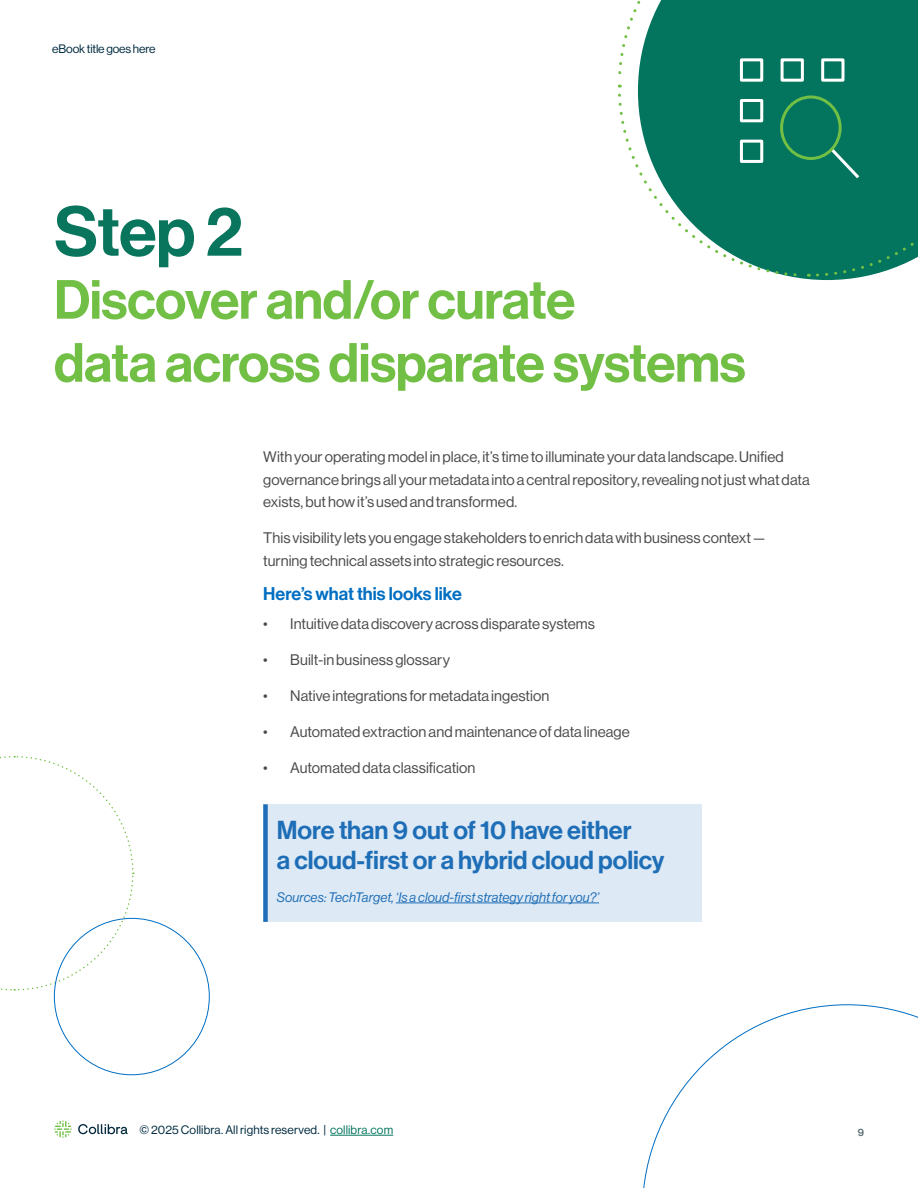
<style>
.page{position:relative;width:918px;height:1188px;background:#fff}
.page>*{position:absolute;margin:0;border:0;box-sizing:border-box;transform-origin:0 0}
._1st_page_-_highlight_text{font:500 69px "Haas Grot Disp 65";color:#09755d}
._1st_page_-_highlight_text-2{font:500 54px/63px "Haas Grot Disp 65";letter-spacing:-.01em;color:#71bf44}
.Body_subhead{font:500 25.5px/30px "Haas Grot Disp 65";color:#1e6eb7}
.Body_section_header{font:500 18px "Haas Grot Disp 65";color:#006ec2}
.Body_Copy{font:15px/22.5px "Haas Grot Disp 55 Roman";letter-spacing:.005em;color:#4b4b4c}
.Body_Copy-2{font:italic 13.5px "Haas Grot Disp 56";letter-spacing:.005em;color:#1e6eb7}
.Inner_page_copyright{font:12px "Haas Grot Disp 55 Roman";letter-spacing:.01em;color:#002b40}
.Inner_page_eyebrow{font:12px "Haas Grot Disp 55 Roman";letter-spacing:-.01em;color:#002b40}
.Page{font:500 10.5px "Haas Grot Disp 65";color:#5e7278}
.s1{color:#03755f}
</style>
<div class="page">
<hr style="left:330px;top:1135px;width:63px;height:1px;background:#03755f">
<svg style="left:54px;top:1120px;width:18px;height:18px"></svg>
<svg style="left:78px;top:1124px;width:50px;height:10px"></svg>
<div style="left:263px;top:804px;width:439px;height:118px;background:#dde9f4"></div>
<hr style="left:396px;top:903px;width:203px;height:1px;background:#1e6eb7">
<div style="left:263px;top:804px;width:5px;height:118px;background:#1e6eb7"></div>
<svg style="left:643px;top:1004px;width:275px;height:184px"></svg>
<svg style="left:0;top:756px;width:134px;height:235px"></svg>
<svg style="left:617px;top:0;width:301px;height:278px"></svg>
<div style="left:780px;top:95px;width:62px;height:65px;border:3px solid #71bf44;border-radius:50%"></div>
<p class="Inner_page_eyebrow" style="left:52px;top:42px;width:105px">eBook title goes here</p>
<p class="_1st_page_-_highlight_text" style="left:54px;top:192px;width:191px">Step 2</p>
<p class="_1st_page_-_highlight_text-2" style="left:54px;top:269px;width:693px">Discover and/or curate<br>data across disparate systems</p>
<p class="Body_Copy" style="left:263px;top:446px;width:548px">With your operating model in place, it’s time to illuminate your data landscape. Unified governance brings all your metadata into a central repository, revealing not just what data exists, but how it’s used and transformed.</p>
<p class="Body_Copy" style="left:263px;top:527px;width:503px">This visibility lets you engage stakeholders to enrich data with business context — turning technical assets into strategic resources.</p>
<p class="Body_section_header" style="left:263px;top:583px;width:200px">Here’s what this looks like</p>
<p class="Body_Copy" style="left:263px;top:613px;width:333px">• Intuitive data discovery across disparate systems</p>
<p class="Body_Copy" style="left:263px;top:649px;width:188px">• Built-in business glossary</p>
<p class="Body_Copy" style="left:263px;top:685px;width:288px">• Native integrations for metadata ingestion</p>
<p class="Body_Copy" style="left:263px;top:721px;width:368px">• Automated extraction and maintenance of data lineage</p>
<p class="Body_Copy" style="left:263px;top:757px;width:214px">• Automated data classification</p>
<p class="Body_subhead" style="left:277px;top:815px;width:389px">More than 9 out of 10 have either<br>a cloud-first or a hybrid cloud policy</p>
<p class="Body_Copy-2" style="left:277px;top:889px;width:324px">Sources: TechTarget, ‘Is a cloud-first strategy right for you?’</p>
<p class="Inner_page_copyright" style="left:140px;top:1123px;width:255px">© 2025 Collibra. All rights reserved. | <span class="s1">collibra.com</span></p>
<p class="Page" style="left:858px;top:1127px;width:8px">9</p>
</div>
